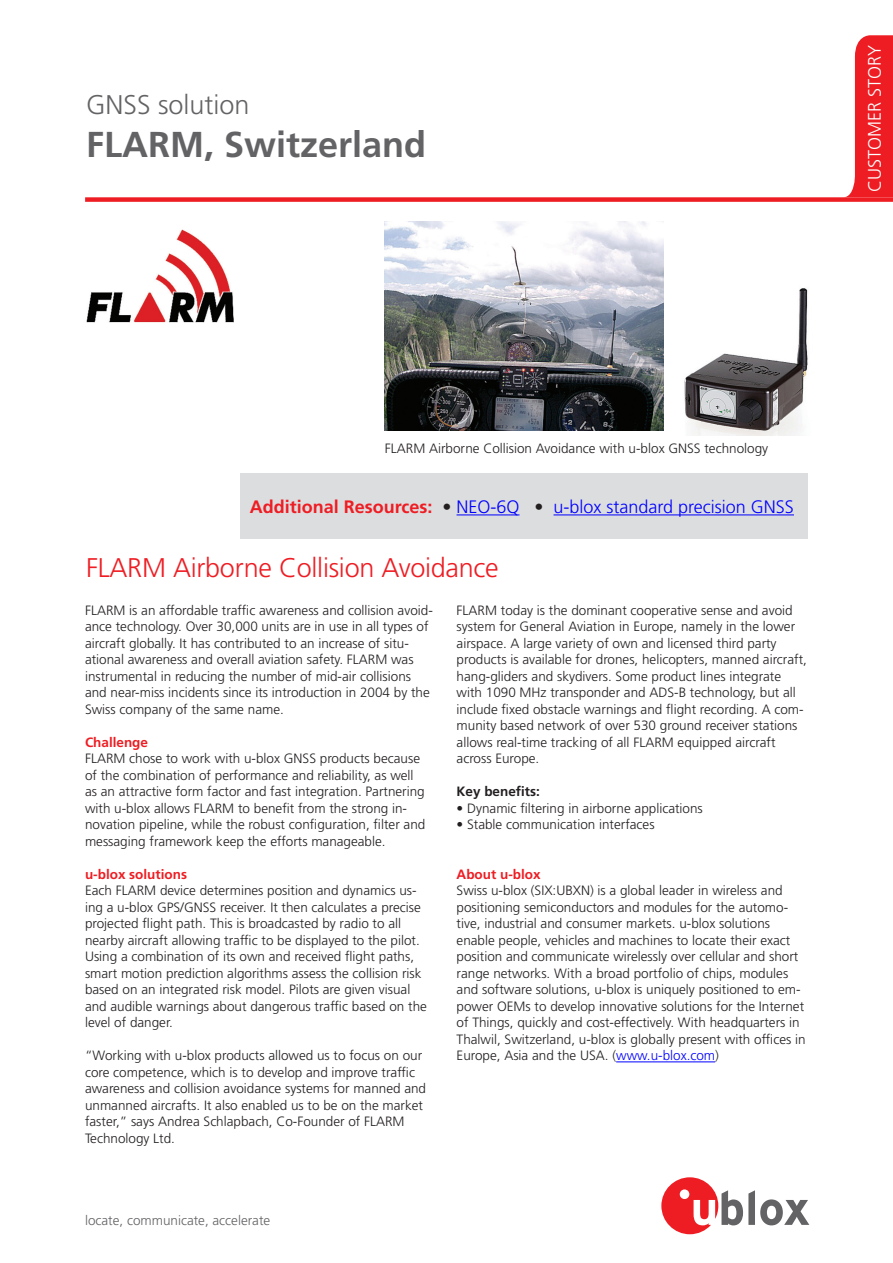
<style>
.page{position:relative;width:893px;height:1263px;background:#fff}
.page>*{position:absolute;margin:0;border:0;box-sizing:border-box;transform-origin:0 0}
.t1{font:700 36px "Frutiger LT Std";color:#636366}
.t2{font:300 27px "Frutiger LT Std";letter-spacing:-.01em;color:#ee1d23}
.t3{font:300 27px "Frutiger LT Std";color:#636366}
.t4{font:300 18px "Frutiger LT Std";color:#00f}
.t5{font:300 18px "Frutiger";color:#fff}
.t6{font:300 13.5px/16.5px "Frutiger LT Std";color:#231f20}
.t7{font:700 13.5px "Frutiger LT Std";color:#ee1d23}
.t8{font:300 13.5px "Frutiger LT Std";color:#636366}
.t9{font:700 13.5px "Frutiger LT Std";color:#231f20}
.s1{font-weight:700;color:#ee1d23}
.s2{color:#231f20}
.s3{color:#00f}
</style>
<div class="page">
<svg style="left:661px;top:1177px;width:148px;height:57px"></svg>
<svg style="left:845px;top:35px;width:48px;height:162px"></svg>
<div style="left:85px;top:197px;width:808px;height:5px;background:#ee1d23"></div>
<div style="left:240px;top:474px;width:567px;height:65px;background:#dcdddf"></div>
<hr style="left:456px;top:514px;width:63px;height:1px;background:#00f">
<hr style="left:554px;top:514px;width:240px;height:1px;background:#00f">
<hr style="left:616px;top:1061px;width:99px;height:1px;background:#00f">
<img style="left:385px;top:222px;width:278px;height:209px">
<img style="left:684px;top:288px;width:124px;height:147px">
<img style="left:86px;top:229px;width:148px;height:94px">
<h2 class="t3" style="left:86px;top:89px;width:165px">GNSS solution</h2>
<h1 class="t1" style="left:86px;top:123px;width:342px">FLARM, Switzerland</h1>
<h3 class="t5" style="left:864px;top:192px;width:149px;rotate:-90deg">CUSTOMER STORY</h3>
<p class="t6" style="left:385px;top:440px;width:385px">FLARM Airborne Collision Avoidance with u-blox GNSS technology</p>
<h3 class="t4" style="left:250px;top:497px;width:546px"><span class="s1">Additional Resources:</span> <span class="s2">•</span> NEO-6Q <span class="s2">•</span> u-blox standard precision GNSS</h3>
<h2 class="t2" style="left:86px;top:552px;width:414px">FLARM Airborne Collision Avoidance</h2>
<p class="t6" style="left:85px;top:602px;width:349px">FLARM is an affordable traffic awareness and collision avoid&shy;ance technology. Over 30,000 units are in use in all types of aircraft globally. It has contributed to an increase of situ&shy;ational awareness and overall aviation safety. FLARM was instrumental in reducing the number of mid-air collisions and near-miss incidents since its introduction in 2004 by the Swiss company of the same name.</p>
<p class="t7" style="left:85px;top:734px;width:65px">Challenge</p>
<p class="t6" style="left:85px;top:751px;width:342px">FLARM chose to work with u-blox GNSS products because of the combination of performance and reliability, as well as an attractive form factor and fast integration. Partnering with u-blox allows FLARM to benefit from the strong in&shy;novation pipeline, while the robust configuration, filter and messaging framework keep the efforts manageable.</p>
<p class="t7" style="left:85px;top:866px;width:103px">u-blox solutions</p>
<p class="t6" style="left:85px;top:883px;width:343px">Each FLARM device determines position and dynamics us&shy;ing a u-blox GPS/GNSS receiver. It then calculates a precise projected flight path. This is broadcasted by radio to all nearby aircraft allowing traffic to be displayed to the pilot.<br>Using a combination of its own and received flight paths, smart motion prediction algorithms assess the collision risk based on an integrated risk model. Pilots are given visual and audible warnings about dangerous traffic based on the level of danger.</p>
<p class="t6" style="left:85px;top:1048px;width:343px">“Working with u-blox products allowed us to focus on our core competence, which is to develop and improve traffic awareness and collision avoidance systems for manned and unmanned aircrafts. It also enabled us to be on the market faster,” says Andrea Schlapbach, Co-Founder of FLARM Technology Ltd.</p>
<p class="t6" style="left:457px;top:602px;width:352px">FLARM today is the dominant cooperative sense and avoid system for General Aviation in Europe, namely in the lower airspace. A large variety of own and licensed third party products is available for drones, helicopters, manned aircraft, hang-gliders and skydivers. Some product lines integrate with 1090 MHz transponder and ADS-B technology, but all include fixed obstacle warnings and flight recording. A com&shy;munity based network of over 530 ground receiver stations allows real-time tracking of all FLARM equipped aircraft across Europe.</p>
<p class="t9" style="left:457px;top:784px;width:85px">Key benefits:</p>
<p class="t6" style="left:457px;top:800px;width:248px">• Dynamic filtering in airborne applications</p>
<p class="t6" style="left:457px;top:817px;width:199px">• Stable communication interfaces</p>
<p class="t7" style="left:457px;top:866px;width:85px">About u-blox</p>
<p class="t6" style="left:457px;top:883px;width:351px">Swiss u-blox (SIX:UBXN) is a global leader in wireless and positioning semiconductors and modules for the automo&shy;tive, industrial and consumer markets. u-blox solutions enable people, vehicles and machines to locate their exact position and communicate wirelessly over cellular and short range networks. With a broad portfolio of chips, modules and software solutions, u-blox is uniquely positioned to em&shy;power OEMs to develop innovative solutions for the Internet of Things, quickly and cost-effectively. With headquarters in Thalwil, Switzerland, u-blox is globally present with offices in Europe, Asia and the USA. (<span class="s3">www.u-blox.com</span>)</p>
<p class="t8" style="left:85px;top:1213px;width:187px">locate, communicate, accelerate</p>
</div>
